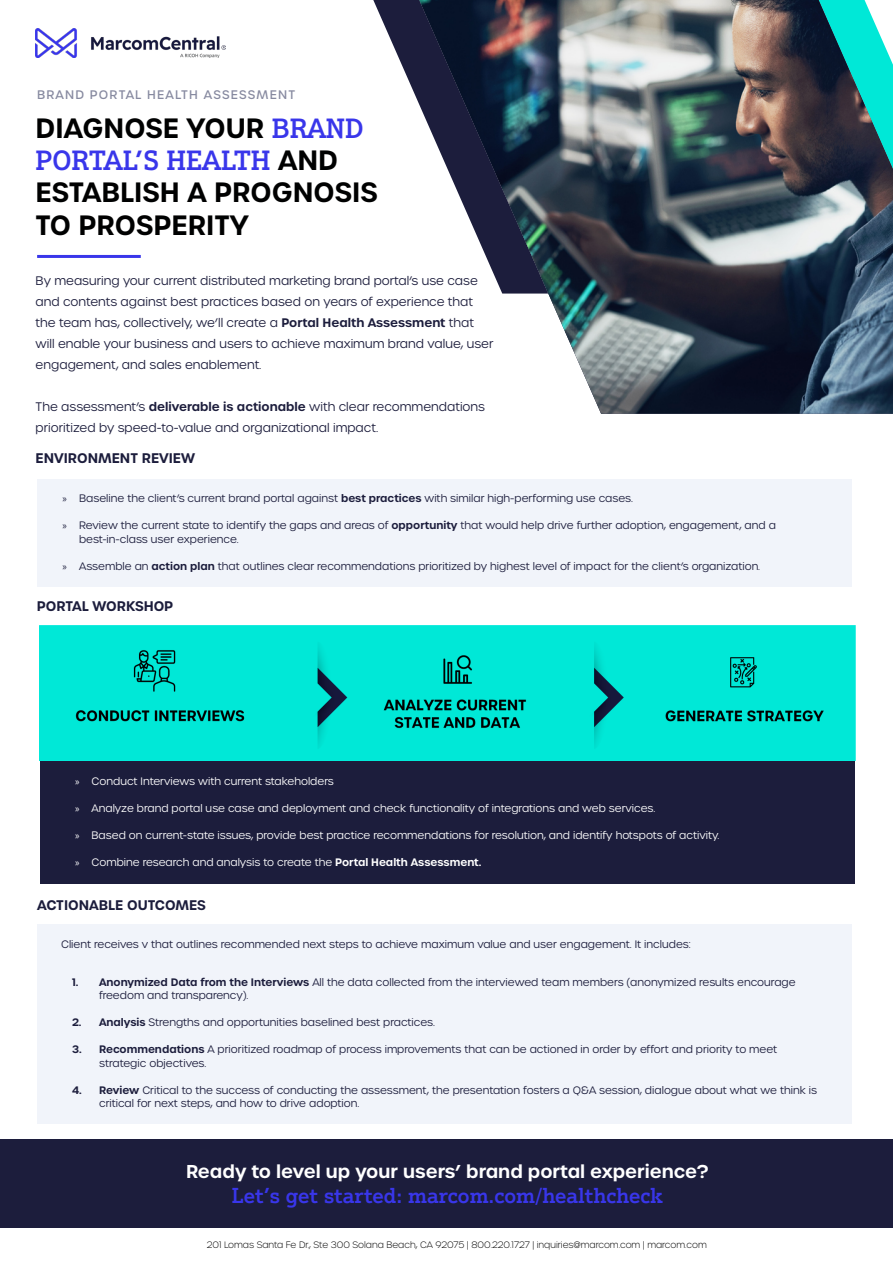
<style>
.page{position:relative;width:893px;height:1263px;background:#fff}
.page>*{position:absolute;margin:0;border:0;box-sizing:border-box;transform-origin:0 0}
.t1{font:600 27px/32.4px "Urbane";color:#000101}
.t2{font:500 27px "Justus Pro";color:#3936ea}
.t3{font:500 21px "Justus Pro";color:#3936ea}
.t4{font:600 18px "Urbane";color:#fff}
.t5{font:15px "Poppins";color:#323132}
.t6{font:600 13.5px "Urbane";color:#1c1d3c}
.t7{font:300 12px/21px "Urbane";color:#1c1d3c}
.t8{font:500 12px "Urbane";letter-spacing:.1em;color:#878aa0}
.t9{font:300 10.5px/13.5px "Urbane";color:#1c1d3c}
.t10{font:300 10.5px "Urbane";color:#fff}
.t11{font:200 9px "Urbane";color:#000101}
.s1{font-family:"Justus Pro";font-weight:500;color:#3936ea}
.s2{font-family:"Urbane";font-weight:600;color:#000101}
.s3{font-weight:600}
.s4{font-family:"Myriad Pro";font-weight:400}
</style>
<div class="page">
<div style="left:37px;top:924px;width:815px;height:200px;background:#f1f4fa"></div>
<svg style="left:373px;top:0;width:46px;height:104px"></svg>
<div style="left:0;top:1139px;width:893px;height:88px;background:#1c1d3c"></div>
<img style="left:36px;top:28px;width:189px;height:30px">
<div style="left:40px;top:723px;width:815px;height:160px;background:#1c1d3c"></div>
<hr style="left:37px;top:255px;width:104px;height:3px;background:#3936ea">
<div style="left:37px;top:479px;width:815px;height:108px;background:#f1f4fa"></div>
<img style="left:419px;top:0;width:474px;height:414px">
<img style="left:40px;top:625px;width:815px;height:136px">
<p class="t8" style="left:37px;top:87px;width:260px">BRAND PORTAL HEALTH ASSESSMENT</p>
<h1 class="t1" style="left:36px;top:112px;width:330px">DIAGNOSE YOUR <span class="s1">BRAND</span></h1>
<h1 class="t2" style="left:36px;top:143px;width:304px">PORTAL’S HEALTH <span class="s2">AND</span></h1>
<h1 class="t1" style="left:36px;top:176px;width:344px">ESTABLISH A PROGNOSIS<br>TO PROSPERITY</h1>
<p class="t7" style="left:36px;top:270px;width:459px">By measuring your current distributed marketing brand portal’s use case and contents against best practices based on years of experience that the team has, collectively, we’ll create a <span class="s3">Portal Health Assessment</span> that will enable your business and users to achieve maximum brand value, user engagement, and sales enablement.</p>
<p class="t7" style="left:36px;top:396px;width:451px">The assessment’s <span class="s3">deliverable is actionable</span> with clear recommendations prioritized by speed-to-value and organizational impact.</p>
<p class="t6" style="left:36px;top:449px;width:161px">ENVIRONMENT REVIEW</p>
<p class="t9" style="left:63px;top:491px;width:572px"><span class="s4">»</span> Baseline the client’s current brand portal against <span class="s3">best practices</span> with similar high-performing use cases.</p>
<p class="t9" style="left:79px;top:518px;width:698px;text-indent:-16px"><span class="s4">»</span> Review the current state to identify the gaps and areas of <span class="s3">opportunity</span> that would help drive further adoption, engagement, and a best-in-class user experience.</p>
<p class="t9" style="left:63px;top:559px;width:699px"><span class="s4">»</span> Assemble an <span class="s3">action plan</span> that outlines clear recommendations prioritized by highest level of impact for the client’s organization.</p>
<h3 class="t5" style="left:399px;top:481px;width:5px">.</h3>
<p class="t6" style="left:37px;top:597px;width:138px">PORTAL WORKSHOP</p>
<p class="t10" style="left:75px;top:774px;width:260px"><span class="s4">»</span> Conduct Interviews with current stakeholders</p>
<p class="t10" style="left:75px;top:801px;width:582px"><span class="s4">»</span> Analyze brand portal use case and deployment and check functionality of integrations and web services.</p>
<p class="t10" style="left:75px;top:828px;width:646px"><span class="s4">»</span> Based on current-state issues, provide best practice recommendations for resolution, and identify hotspots of activity.</p>
<p class="t10" style="left:75px;top:855px;width:408px"><span class="s4">»</span> Combine research and analysis to create the <span class="s3">Portal Health Assessment.</span></p>
<p class="t6" style="left:37px;top:896px;width:170px">ACTIONABLE OUTCOMES</p>
<p class="t9" style="left:61px;top:938px;width:631px">Client receives v that outlines recommended next steps to achieve maximum value and user engagement. It includes:</p>
<p class="t9" style="left:99px;top:975px;width:698px;text-indent:-27px"><span class="s3">1. Anonymized Data from the Interviews</span> All the data collected from the interviewed team members (anonymized results encourage freedom and transparency).</p>
<p class="t9" style="left:72px;top:1016px;width:364px"><span class="s3">2. Analysis</span> Strengths and opportunities baselined best practices.</p>
<p class="t9" style="left:99px;top:1043px;width:679px;text-indent:-27px"><span class="s3">3. Recommendations</span> A prioritized roadmap of process improvements that can be actioned in order by effort and priority to meet strategic objectives.</p>
<p class="t9" style="left:99px;top:1083px;width:720px;text-indent:-27px"><span class="s3">4. Review</span> Critical to the success of conducting the assessment, the presentation fosters a Q&amp;A session, dialogue about what we think is critical for next steps, and how to drive adoption.</p>
<h3 class="t4" style="left:186px;top:1159px;width:524px">Ready to level up your users’ brand portal experience?</h3>
<h2 class="t3" style="left:232px;top:1182px;width:432px">Let’s get started: marcom.com/healthcheck</h2>
<p class="t11" style="left:207px;top:1239px;width:501px">201 Lomas Santa Fe Dr., Ste 300 Solana Beach, CA 92075 | 800.220.1727 | inquiries@marcom.com | marcom.com</p>
</div>
